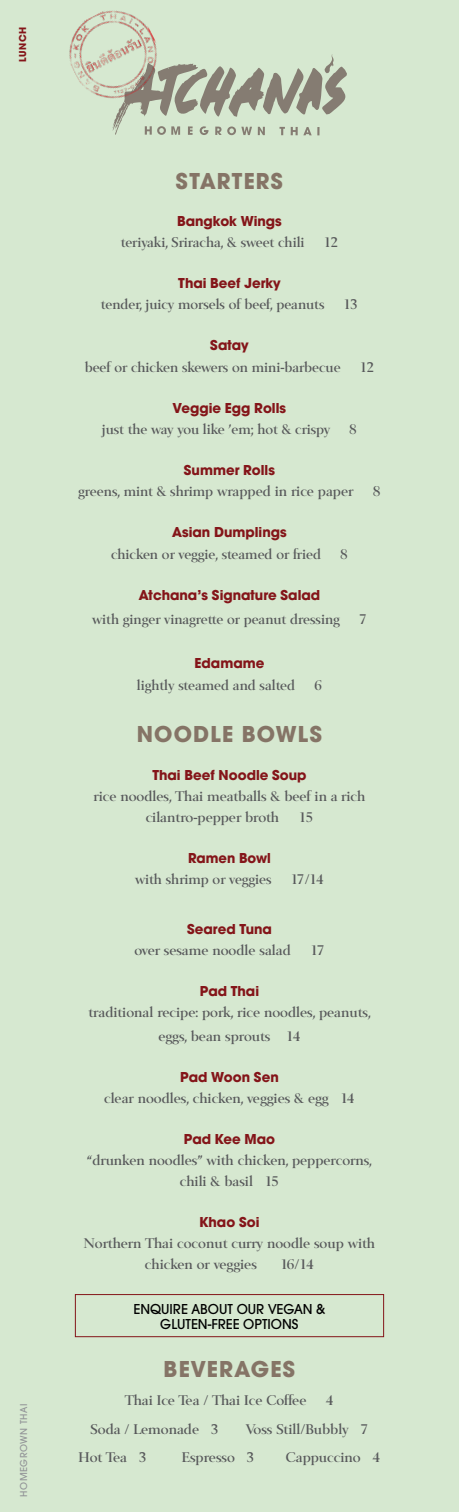
<style>
.page{position:relative;width:459px;height:1512px;background:#d6e8d0}
.page>*{position:absolute;margin:0;border:0;box-sizing:border-box;transform-origin:0 0}
.H2_MENU_SECTIONS{font:700 24px "Avant Gar Got Itc T";letter-spacing:.05em;color:#857466}
.H2_Menu_Sections_2{font:700 24px "Avant Gar Got Itc T";letter-spacing:.05em;color:#857466}
.Menu_Item_Name{font:700 15px "Avant Gar Got Itc T";color:#841519}
.Menu_Item_Name-2{font:500 15px "Avant Gar Got Itc T";color:#000}
.Body_copy{font:500 13.8px "Belfast";color:#57585a}
.Body_copy-2{font:500 13.5px "Belfast";color:#57585a}
.lunch_menu_descripti{font:500 13.5px/21px "Belfast";color:#57585a}
.MENU_FOOTNOTES{font:500 10.5px "Avant Gar Got Itc T";letter-spacing:.05em;color:#939598}
.MENU_FOOTNOTES-2{font:700 10.5px "Avant Gar Got Itc T";letter-spacing:.055em;color:#841519}
.s1{font-size:13.8px}
</style>
<div class="page">
<svg style="left:112px;top:54px;width:235px;height:81px"></svg>
<img style="left:69px;top:10px;width:103px;height:103px">
<div style="left:75px;top:1294px;width:309px;height:43px;border:1px solid #841519"></div>
<p class="MENU_FOOTNOTES-2" style="left:16px;top:62px;width:37px;rotate:-90deg">LUNCH</p>
<p class="MENU_FOOTNOTES" style="left:18px;top:1497px;width:95px;rotate:-90deg">HOMEGROWN THAI</p>
<p class="H2_MENU_SECTIONS" style="left:176px;top:166px;width:109px">STARTERS</p>
<p class="Menu_Item_Name" style="left:177px;top:211px;width:106px">Bangkok Wings</p>
<p class="Body_copy-2" style="left:121px;top:235px;width:185px">teriyaki, Sriracha, &amp; sweet chili</p>
<p class="Body_copy-2" style="left:324px;top:235px;width:16px">12</p>
<p class="Menu_Item_Name" style="left:178px;top:274px;width:104px">Thai Beef Jerky</p>
<p class="Body_copy-2" style="left:101px;top:297px;width:225px">tender, juicy morsels of beef, peanuts</p>
<p class="Body_copy-2" style="left:344px;top:297px;width:16px">13</p>
<p class="Menu_Item_Name" style="left:210px;top:336px;width:40px">Satay</p>
<p class="Body_copy-2" style="left:85px;top:359px;width:257px">beef or chicken skewers on mini-barbecue</p>
<p class="Body_copy-2" style="left:360px;top:359px;width:16px">12</p>
<p class="Menu_Item_Name" style="left:173px;top:398px;width:115px">Veggie Egg Rolls</p>
<p class="Body_copy-2" style="left:102px;top:422px;width:230px">just the way you like ’em; hot &amp; crispy</p>
<p class="Body_copy-2" style="left:349px;top:422px;width:9px">8</p>
<p class="Menu_Item_Name" style="left:184px;top:461px;width:93px">Summer Rolls</p>
<p class="Body_copy-2" style="left:78px;top:484px;width:277px">greens, mint &amp; shrimp <span class="s1">wrapped in rice paper</span></p>
<p class="Body_copy" style="left:373px;top:484px;width:9px">8</p>
<p class="Menu_Item_Name" style="left:172px;top:523px;width:116px">Asian Dumplings</p>
<p class="Body_copy-2" style="left:111px;top:546px;width:211px">chicken or veggie, steamed or fried</p>
<p class="Body_copy-2" style="left:340px;top:546px;width:9px">8</p>
<p class="Menu_Item_Name" style="left:139px;top:585px;width:183px">Atchana’s Signature Salad</p>
<p class="Body_copy-2" style="left:92px;top:612px;width:249px">with ginger vinagrette or peanut dressing</p>
<p class="Body_copy-2" style="left:359px;top:612px;width:9px">7</p>
<p class="Menu_Item_Name" style="left:195px;top:654px;width:71px">Edamame</p>
<p class="Body_copy-2" style="left:137px;top:678px;width:160px">lightly steamed and salted</p>
<p class="Body_copy-2" style="left:314px;top:678px;width:9px">6</p>
<p class="H2_MENU_SECTIONS" style="left:137px;top:719px;width:187px">NOODLE BOWLS</p>
<p class="Menu_Item_Name" style="left:152px;top:765px;width:156px">Thai Beef Noodle Soup</p>
<p class="lunch_menu_descripti" style="left:146px;top:786px;width:221px;text-indent:-52px">rice noodles, Thai meatballs &amp; beef in a rich cilantro-pepper broth</p>
<p class="lunch_menu_descripti" style="left:299px;top:807px;width:16px">15</p>
<p class="Menu_Item_Name" style="left:188px;top:849px;width:84px">Ramen Bowl</p>
<p class="lunch_menu_descripti" style="left:135px;top:869px;width:138px">with shrimp or veggies</p>
<p class="lunch_menu_descripti" style="left:291px;top:869px;width:35px">17/14</p>
<p class="Menu_Item_Name" style="left:187px;top:920px;width:86px">Seared Tuna</p>
<p class="lunch_menu_descripti" style="left:134px;top:940px;width:158px">over sesame noodle salad</p>
<p class="lunch_menu_descripti" style="left:310px;top:940px;width:16px">17</p>
<p class="Menu_Item_Name" style="left:200px;top:982px;width:61px">Pad Thai</p>
<p class="lunch_menu_descripti" style="left:88px;top:1002px;width:284px">traditional recipe: pork, rice noodles, peanuts,</p>
<p class="lunch_menu_descripti" style="left:158px;top:1026px;width:144px">eggs, bean sprouts 14</p>
<p class="Menu_Item_Name" style="left:180px;top:1068px;width:100px">Pad Woon Sen</p>
<p class="lunch_menu_descripti" style="left:104px;top:1088px;width:252px">clear noodles, chicken, veggies &amp; egg 14</p>
<p class="Menu_Item_Name" style="left:184px;top:1130px;width:93px">Pad Kee Mao</p>
<p class="lunch_menu_descripti" style="left:87px;top:1150px;width:286px;text-align:center">“drunken noodles” with chicken, peppercorns, chili &amp; basil 15</p>
<p class="Menu_Item_Name" style="left:200px;top:1213px;width:61px">Khao Soi</p>
<p class="lunch_menu_descripti" style="left:145px;top:1233px;width:232px;text-indent:-61px">Northern Thai coconut curry noodle soup with chicken or veggies</p>
<p class="lunch_menu_descripti" style="left:280px;top:1254px;width:35px">16/14</p>
<p class="Menu_Item_Name-2" style="left:133px;top:1300px;width:194px">ENQUIRE ABOUT OUR VEGAN &amp;</p>
<p class="Menu_Item_Name-2" style="left:160px;top:1316px;width:140px">GLUTEN-FREE OPTIONS</p>
<p class="H2_Menu_Sections_2" style="left:164px;top:1354px;width:133px">BEVERAGES</p>
<p class="Body_copy-2" style="left:125px;top:1393px;width:183px">Thai Ice Tea / Thai Ice Coffee</p>
<p class="Body_copy-2" style="left:326px;top:1393px;width:9px">4</p>
<p class="Body_copy-2" style="left:91px;top:1422px;width:130px">Soda / Lemonade 3</p>
<p class="Body_copy-2" style="left:246px;top:1422px;width:124px">Voss Still/Bubbly 7</p>
<p class="Body_copy-2" style="left:79px;top:1450px;width:70px">Hot Tea 3</p>
<p class="Body_copy-2" style="left:182px;top:1450px;width:74px">Espresso 3</p>
<p class="Body_copy-2" style="left:286px;top:1450px;width:96px">Cappuccino 4</p>
</div>
